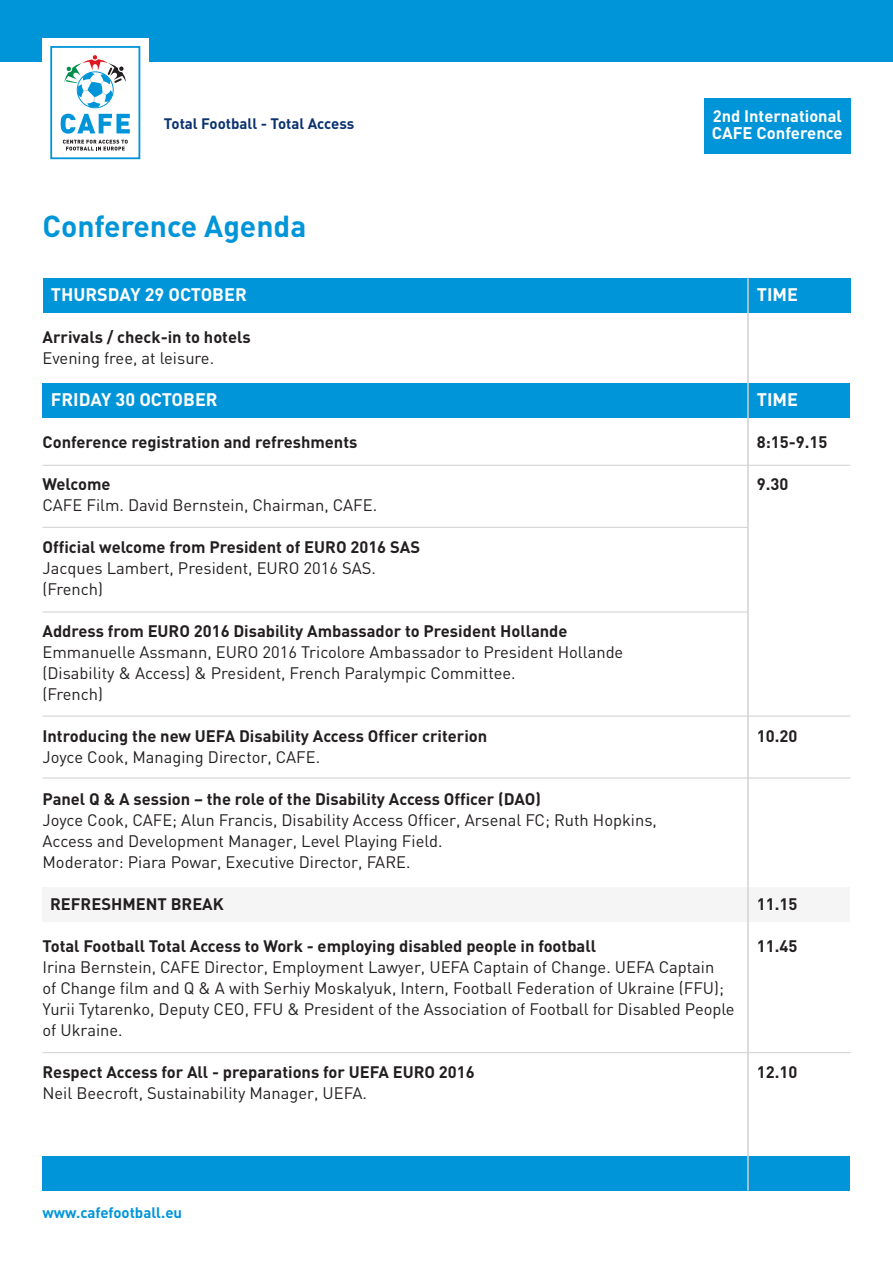
<style>
.page{position:relative;width:893px;height:1263px;background:#fff}
.page>*{position:absolute;margin:0;border:0;box-sizing:border-box;transform-origin:0 0}
.t1{font:700 30px "DIN";color:#0095d9}
.t2{font:700 18px "DIN";color:#fff}
.t3{font:700 16.65px "DIN";color:#fff}
.t4{font:16.5px/21px "DIN";color:#231f20}
.t5{font:700 16.5px "DIN";color:#231f20}
.t6{font:700 16.5px "DIN";color:#fff}
.t7{font:700 15px "DIN";color:#0b3270}
.t8{font:700 15px "DIN";color:#0095d9}
</style>
<div class="page">
<div style="left:43px;top:1157px;width:807px;height:34px;background:#0095d9"></div>
<div style="left:43px;top:888px;width:807px;height:34px;background:#f5f5f6"></div>
<div style="left:43px;top:383px;width:807px;height:35px;background:#0095d9"></div>
<div style="left:43px;top:278px;width:807px;height:34px;background:#0095d9"></div>
<div style="left:0;top:0;width:893px;height:62px;background:#0095d9"></div>
<div style="left:43px;top:38px;width:106px;height:128px;background:#fff"></div>
<div style="left:50px;top:46px;width:90px;height:113px;border:2px solid #0095d9"></div>
<div style="left:92px;top:54px;width:6px;height:7px;border:1px solid #fff;border-radius:50%"></div>
<svg style="left:64px;top:55px;width:62px;height:53px"></svg>
<svg style="left:63px;top:140px;width:65px;height:10px"></svg>
<svg style="left:61px;top:114px;width:69px;height:20px"></svg>
<hr style="left:43px;top:465px;width:807px;height:1px;background:#d1d2d4">
<hr style="left:43px;top:527px;width:705px;height:1px;background:#d1d2d4">
<hr style="left:43px;top:611px;width:705px;height:1px;background:#d1d2d4">
<hr style="left:43px;top:715px;width:807px;height:2px;background:#d1d2d4">
<hr style="left:43px;top:777px;width:807px;height:1px;background:#d1d2d4">
<hr style="left:43px;top:1052px;width:807px;height:1px;background:#d1d2d4">
<hr style="left:747px;top:278px;width:2px;height:913px;background:#d1d2d4">
<div style="left:704px;top:98px;width:146px;height:56px;background:#0095d9"></div>
<p class="t7" style="left:164px;top:115px;width:192px">Total Football - Total Access</p>
<h1 class="t1" style="left:43px;top:209px;width:265px">Conference Agenda</h1>
<p class="t6" style="left:713px;top:107px;width:130px">2nd International</p>
<p class="t3" style="left:712px;top:124px;width:132px">CAFE Conference</p>
<p class="t2" style="left:51px;top:284px;width:197px">THURSDAY 29 OCTOBER</p>
<p class="t2" style="left:757px;top:284px;width:43px">TIME</p>
<p class="t5" style="left:43px;top:328px;width:210px">Arrivals / check-in to hotels</p>
<p class="t4" style="left:43px;top:348px;width:173px">Evening free, at leisure.</p>
<p class="t2" style="left:51px;top:389px;width:168px">FRIDAY 30 OCTOBER</p>
<p class="t2" style="left:757px;top:389px;width:43px">TIME</p>
<p class="t5" style="left:43px;top:433px;width:316px">Conference registration and refreshments</p>
<p class="t5" style="left:757px;top:433px;width:72px">8:15-9.15</p>
<p class="t5" style="left:43px;top:475px;width:69px">Welcome</p>
<p class="t5" style="left:757px;top:475px;width:33px">9.30</p>
<p class="t4" style="left:43px;top:495px;width:336px">CAFE Film. David Bernstein, Chairman, CAFE.</p>
<p class="t5" style="left:43px;top:538px;width:379px">Official welcome from President of EURO 2016 SAS</p>
<p class="t4" style="left:43px;top:558px;width:335px">Jacques Lambert, President, EURO 2016 SAS. (French)</p>
<p class="t5" style="left:43px;top:622px;width:526px">Address from EURO 2016 Disability Ambassador to President Hollande</p>
<p class="t4" style="left:43px;top:642px;width:582px">Emmanuelle Assmann, EURO 2016 Tricolore Ambassador to President Hollande (Disability &amp; Access) &amp; President, French Paralympic Committee.<br>(French)</p>
<p class="t5" style="left:43px;top:727px;width:446px">Introducing the new UEFA Disability Access Officer criterion</p>
<p class="t5" style="left:757px;top:727px;width:42px">10.20</p>
<p class="t4" style="left:43px;top:747px;width:279px">Joyce Cook, Managing Director, CAFE.</p>
<p class="t5" style="left:43px;top:790px;width:500px">Panel Q &amp; A session – the role of the Disability Access Officer (DAO)</p>
<p class="t4" style="left:43px;top:810px;width:616px">Joyce Cook, CAFE; Alun Francis, Disability Access Officer, Arsenal FC; Ruth Hopkins,<br>Access and Development Manager, Level Playing Field.<br>Moderator: Piara Powar, Executive Director, FARE.</p>
<p class="t5" style="left:50px;top:895px;width:175px">REFRESHMENT BREAK</p>
<p class="t5" style="left:757px;top:895px;width:42px">11.15</p>
<p class="t5" style="left:43px;top:937px;width:555px">Total Football Total Access to Work - employing disabled people in football</p>
<p class="t5" style="left:757px;top:937px;width:42px">11.45</p>
<p class="t4" style="left:43px;top:957px;width:694px">Irina Bernstein, CAFE Director, Employment Lawyer, UEFA Captain of Change. UEFA Captain<br>of Change film and Q &amp; A with Serhiy Moskalyuk, Intern, Football Federation of Ukraine (FFU); Yurii Tytarenko, Deputy CEO, FFU &amp; President of the Association of Football for Disabled People of Ukraine.</p>
<p class="t5" style="left:43px;top:1063px;width:434px">Respect Access for All - preparations for UEFA EURO 2016</p>
<p class="t5" style="left:757px;top:1063px;width:42px">12.10</p>
<p class="t4" style="left:43px;top:1083px;width:326px">Neil Beecroft, Sustainability Manager, UEFA.</p>
<p class="t8" style="left:43px;top:1203px;width:141px">www.cafefootball.eu</p>
</div>
